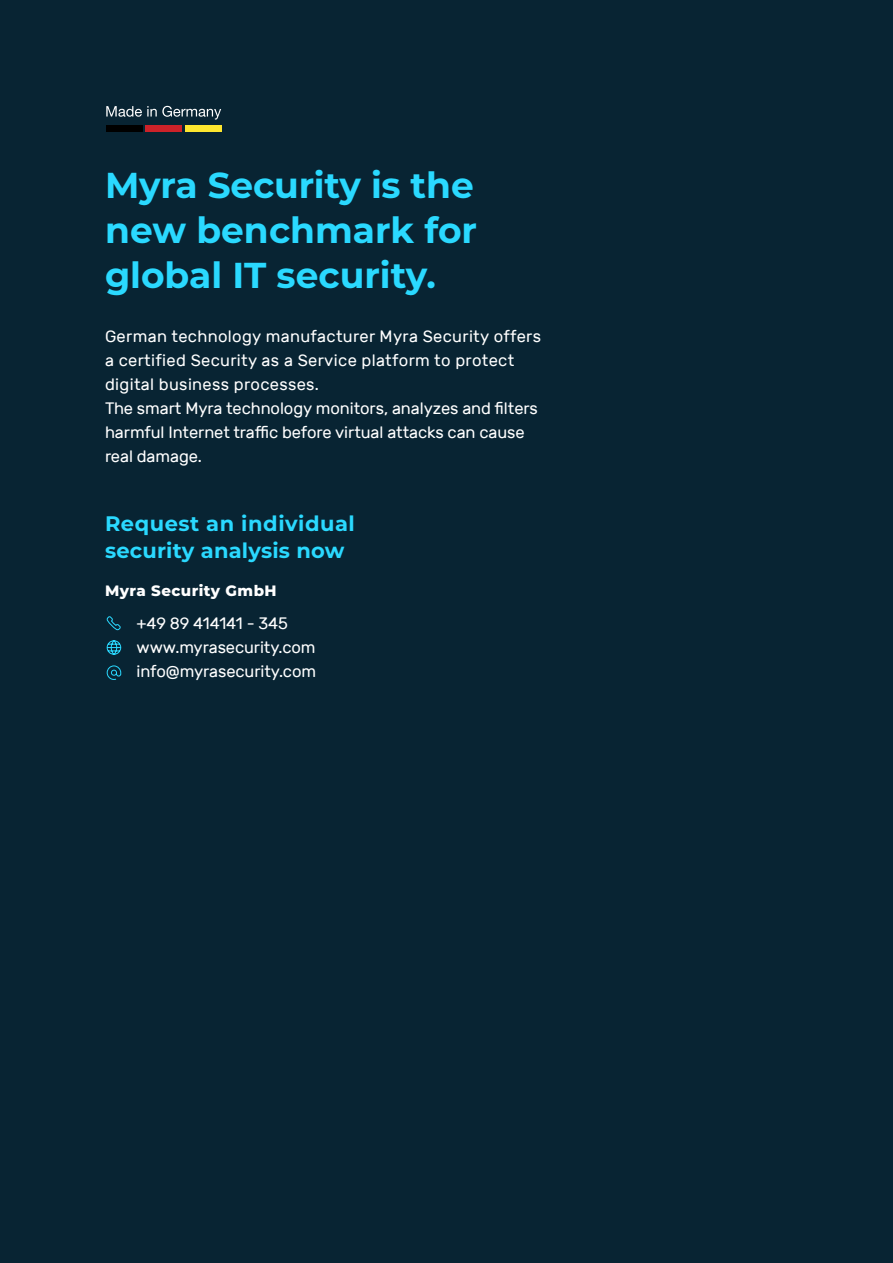
<style>
.page{position:relative;width:893px;height:1263px;background:#082433}
.page>*{position:absolute;margin:0;border:0;box-sizing:border-box;transform-origin:0 0}
.t1{font:700 36px/45px "Montserrat";color:#2ad9ff;text-align:justify}
.t2{font:700 21px/27px "Montserrat";letter-spacing:.02em;color:#2ad9ff}
.t3{font:16.5px/24px "Rubik";letter-spacing:-.005em;color:#fff}
.t4{font:800 15px "Montserrat";letter-spacing:.03em;color:#fff}
</style>
<div class="page">
<svg style="left:106px;top:106px;width:115px;height:14px"></svg>
<div style="left:106px;top:125px;width:36px;height:7px;background:#000"></div>
<div style="left:146px;top:125px;width:36px;height:7px;background:#cc2229"></div>
<div style="left:185px;top:125px;width:36px;height:7px;background:#fde62f"></div>
<svg style="left:106px;top:616px;width:15px;height:15px"></svg>
<svg style="left:106px;top:640px;width:16px;height:15px"></svg>
<svg style="left:106px;top:665px;width:16px;height:15px"></svg>
<h1 class="t1" style="left:105px;top:161px;width:374px">Myra Security is the new benchmark for global IT security.</h1>
<p class="t3" style="left:105px;top:325px;width:438px">German technology manufacturer Myra Security offers a certified Security as a Service platform to protect digital business processes.<br>The smart Myra technology monitors, analyzes and filters harmful Internet traffic before virtual attacks can cause real damage.</p>
<p class="t2" style="left:105px;top:509px;width:251px">Request an individual security analysis now</p>
<p class="t4" style="left:105px;top:580px;width:173px">Myra Security GmbH</p>
<p class="t3" style="left:136px;top:612px;width:181px">+49 89 414141 - 345 www.myrasecurity.com info@myrasecurity.com</p>
</div>
